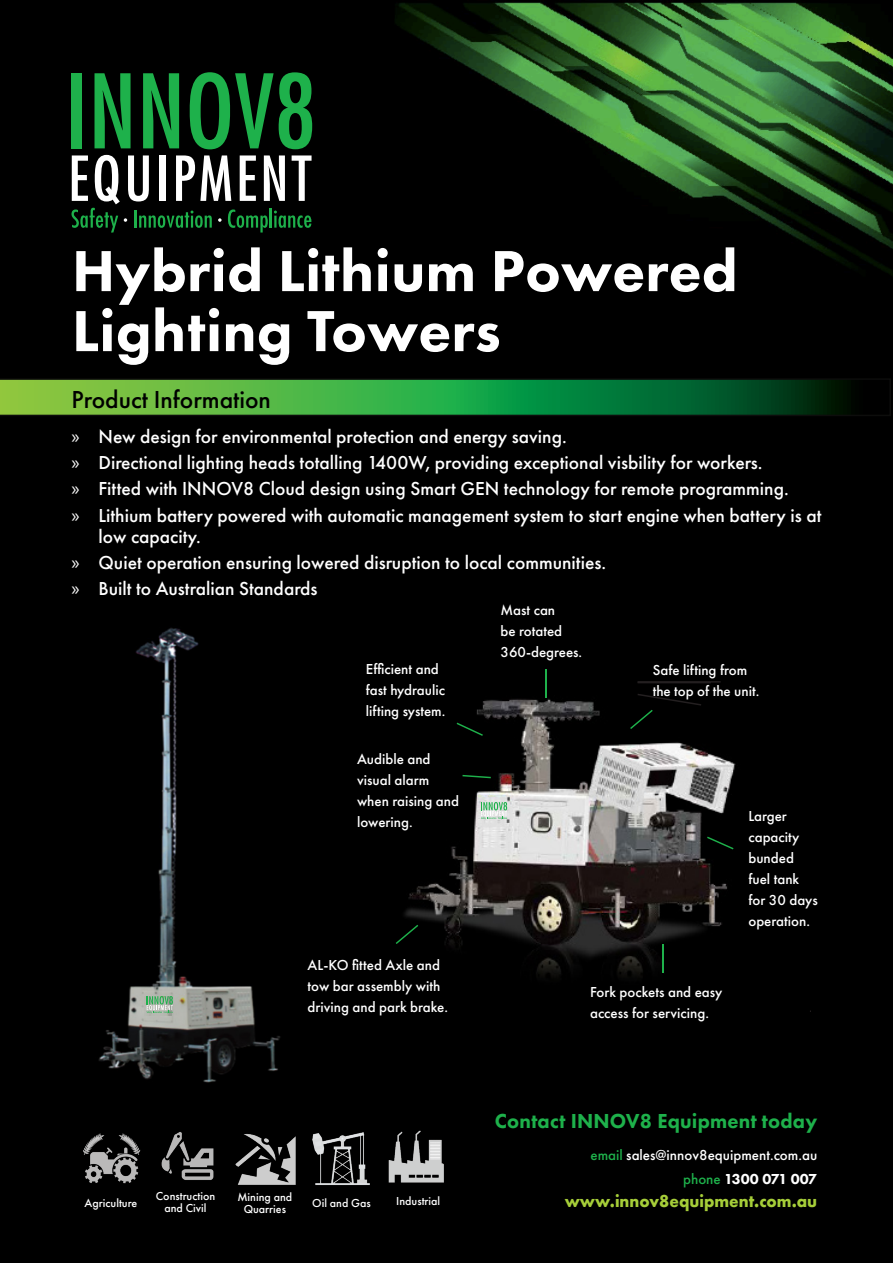
<style>
.page{position:relative;width:893px;height:1263px;background:#000}
.page>*{position:absolute;margin:0;border:0;box-sizing:border-box;transform-origin:0 0}
.t1{font:800 60px/60px "Futura PT";letter-spacing:.005em;color:#fff}
.Bullet_Text{font:500 25.5px "Futura PT";color:#000}
.Body_Text{font:800 21px "Futura PT";letter-spacing:.01em;color:#1eb14b}
.t2{font:500 19.5px/21px "Futura PT";color:#fff}
.Body_Text-2{font:700 18px "Futura PT";color:#a6ce39;scale:.94 1}
.Bullet_Text-2{font:500 15px/21px "Futura PT";color:#fff}
.Body_Text-3{font:500 15px "Futura PT";color:#fff}
.Body_Text-4{font:800 15px "Futura PT";letter-spacing:-.04em;color:#fff}
.Bullet_Text-3{font:500 12px/12px "Futura PT";color:#fff;text-align:center}
.s1{font-family:"Myriad Pro";font-weight:400}
.s2{color:#1eb14b}
.s3{font-weight:500;color:#1eb14b}
</style>
<div class="page">
<img style="left:99px;top:628px;width:181px;height:455px">
<img style="left:404px;top:683px;width:332px;height:294px">
<div style="left:72px;top:73px;width:10px;height:75px;background:#1eb14b"></div>
<svg style="left:95px;top:73px;width:36px;height:75px"></svg>
<svg style="left:143px;top:73px;width:36px;height:75px"></svg>
<svg style="left:190px;top:72px;width:122px;height:77px"></svg>
<svg style="left:71px;top:155px;width:241px;height:78px"></svg>
<svg style="left:0;top:379px;width:891px;height:37px"></svg>
<hr style="left:637px;top:681px;width:84px;height:2px;background:#231f20">
<svg style="left:457px;top:723px;width:26px;height:13px"></svg>
<svg style="left:462px;top:775px;width:29px;height:3px"></svg>
<svg style="left:630px;top:693px;width:73px;height:36px"></svg>
<hr style="left:662px;top:944px;width:2px;height:29px;background:#1eb14b">
<hr style="left:545px;top:669px;width:2px;height:29px;background:#1eb14b">
<svg style="left:707px;top:836px;width:26px;height:13px"></svg>
<img style="left:482px;top:797px;width:28px;height:30px">
<svg style="left:482px;top:802px;width:25px;height:17px"></svg>
<svg style="left:396px;top:925px;width:22px;height:19px"></svg>
<img style="left:145px;top:996px;width:26px;height:20px">
<svg style="left:147px;top:996px;width:26px;height:17px"></svg>
<img style="left:83px;top:1133px;width:58px;height:51px">
<img style="left:161px;top:1132px;width:53px;height:48px">
<img style="left:235px;top:1134px;width:61px;height:51px">
<img style="left:388px;top:1130px;width:56px;height:53px">
<img style="left:312px;top:1132px;width:58px;height:53px">
<img style="left:395px;top:2px;width:498px;height:274px">
<h1 class="t1" style="left:72px;top:240px;width:667px">Hybrid Lithium Powered<br>Lighting Towers</h1>
<p class="Bullet_Text" style="left:71px;top:384px;width:201px">Product Information</p>
<p class="t2" style="left:71px;top:426px;width:497px"><span class="s1">»</span> New design for environmental protection and energy saving.</p>
<p class="t2" style="left:71px;top:452px;width:693px"><span class="s1">»</span> Directional lighting heads totalling 1400W, providing exceptional visbility for workers.</p>
<p class="t2" style="left:71px;top:478px;width:719px"><span class="s1">»</span> Fitted with INNOV8 Cloud design using Smart GEN technology for remote programming.</p>
<p class="t2" style="left:98px;top:505px;width:724px;text-indent:-27px"><span class="s1">»</span> Lithium battery powered with automatic management system to start engine when battery is at low capacity.</p>
<p class="t2" style="left:71px;top:552px;width:536px"><span class="s1">»</span> Quiet operation ensuring lowered disruption to local communities.</p>
<p class="t2" style="left:71px;top:578px;width:248px"><span class="s1">»</span> Built to Australian Standards</p>
<p class="Bullet_Text-2" style="left:366px;top:659px;width:81px">Efficient and fast hydraulic lifting system.</p>
<p class="Bullet_Text-2" style="left:357px;top:748px;width:103px">Audible and visual alarm when raising and lowering.</p>
<p class="Bullet_Text-2" style="left:308px;top:954px;width:142px">AL-KO fitted Axle and tow bar assembly with driving and park brake.</p>
<p class="Bullet_Text-3" style="left:156px;top:1190px;width:61px">Construction and Civil</p>
<p class="Bullet_Text-3" style="left:312px;top:1196px;width:60px">Oil and Gas</p>
<p class="Bullet_Text-3" style="left:85px;top:1196px;width:54px">Agriculture</p>
<p class="Bullet_Text-3" style="left:237px;top:1191px;width:56px">Mining and<br>Quarries</p>
<p class="Bullet_Text-3" style="left:396px;top:1195px;width:46px">Industrial</p>
<p class="Bullet_Text-2" style="left:500px;top:599px;width:83px">Mast can<br>be rotated<br>360-degrees.</p>
<p class="Bullet_Text-2" style="left:653px;top:660px;width:108px">Safe lifting from the top of the unit.</p>
<p class="Bullet_Text-2" style="left:590px;top:982px;width:134px">Fork pockets and easy access for servicing.</p>
<p class="Bullet_Text-2" style="left:748px;top:805px;width:71px">Larger capacity bunded fuel tank for 30 days operation.</p>
<p class="Body_Text" style="left:495px;top:1107px;width:324px">Contact INNOV8 Equipment today</p>
<p class="Body_Text-3" style="left:590px;top:1146px;width:228px"><span class="s2">email</span> sales@innov8equipment.com.au</p>
<p class="Body_Text-4" style="left:683px;top:1170px;width:135px"><span class="s3">phone</span> 1300 071 007</p>
<p class="Body_Text-2" style="left:565px;top:1189px;width:270px">www.innov8equipment.com.au</p>
</div>
